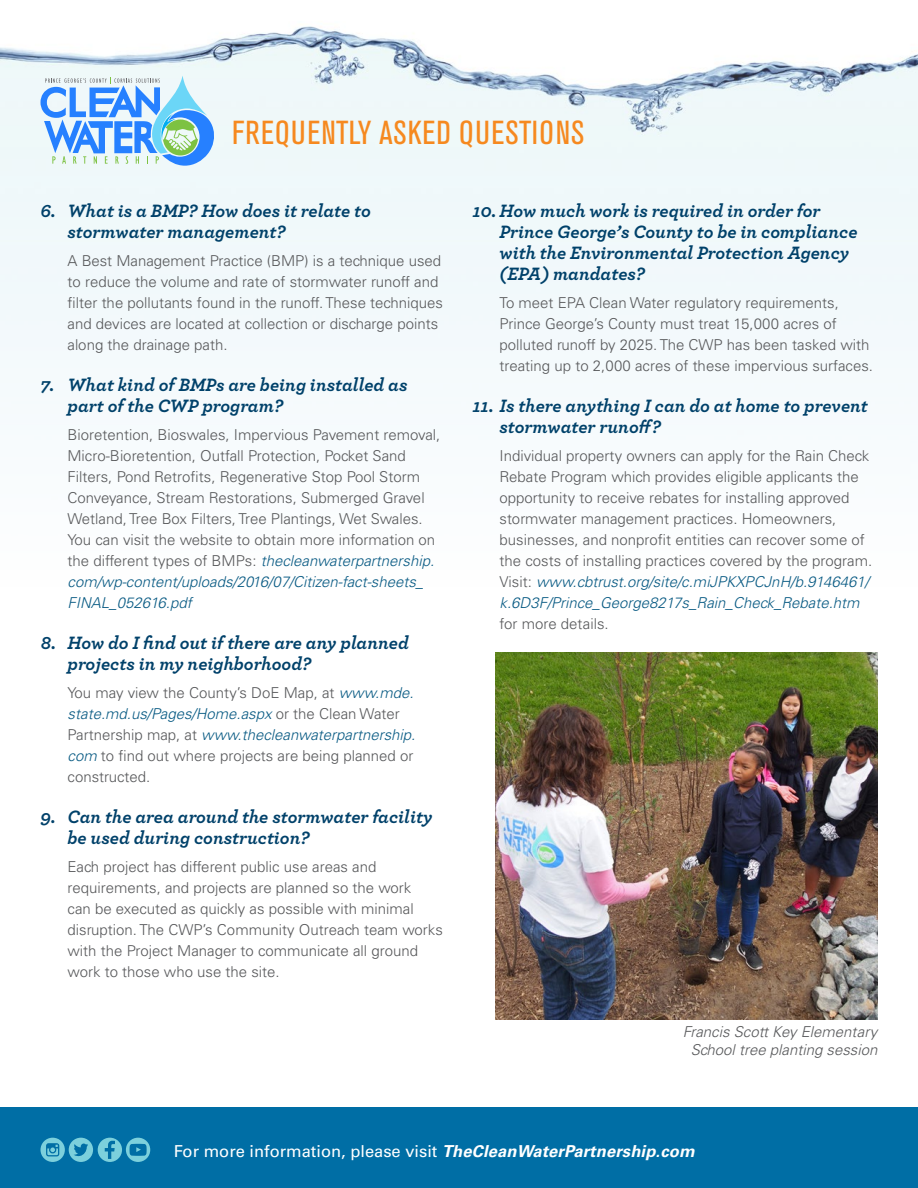
<style>
.page{position:relative;width:918px;height:1188px;background:#fff}
.page>*{position:absolute;margin:0;border:0;box-sizing:border-box;transform-origin:0 0}
.t1{font:condensed 33px "Akzidenz Grotesk BE";letter-spacing:.03em;color:#f6891f}
.FAQ-question{font:italic 700 18.75px/21px "Archer";color:#00416a}
.t2{font:16.5px "Univers LT Std";color:#fff}
.FAQ-answer{font:300 15px/21px "Univers LT Std";color:#57585a}
.FAQ-answer-2{font:italic 300 15px/18px "Univers LT Std";color:#57585a;text-align:center}
.s1{font-style:italic;color:#085a83}
.s2{font-weight:700;font-style:italic}
</style>
<div class="page">
<img style="left:0;top:26px;width:918px;height:347px">
<svg style="left:41px;top:76px;width:178px;height:90px"></svg>
<div style="left:0;top:1107px;width:918px;height:81px;background:#006ea5"></div>
<svg style="left:40px;top:1138px;width:110px;height:24px"></svg>
<img style="left:496px;top:652px;width:382px;height:368px">
<h1 class="t1" style="left:232px;top:115px;width:354px">FREQUENTLY ASKED QUESTIONS</h1>
<p class="FAQ-question" style="left:68px;top:199px;width:305px;text-indent:-27px">6. What is a BMP? How does it relate to stormwater management?</p>
<p class="FAQ-answer" style="left:68px;top:250px;width:377px">A Best Management Practice (BMP) is a technique used to reduce the volume and rate of stormwater runoff and filter the pollutants found in the runoff. These techniques and devices are located at collection or discharge points along the drainage path.</p>
<p class="FAQ-question" style="left:68px;top:373px;width:342px;text-indent:-27px">7. What kind of BMPs are being installed as part of the CWP program?</p>
<p class="FAQ-answer" style="left:68px;top:424px;width:374px">Bioretention, Bioswales, Impervious Pavement removal, Micro-Bioretention, Outfall Protection, Pocket Sand Filters, Pond Retrofits, Regenerative Stop Pool Storm Conveyance, Stream Restorations, Submerged Gravel Wetland, Tree Box Filters, Tree Plantings, Wet Swales.<br>You can visit the website to obtain more information on the different types of BMPs: <span class="s1">thecleanwaterpartnership. com/wp-content/uploads/2016/07/Citizen-fact-sheets_ FINAL_052616.pdf</span></p>
<p class="FAQ-question" style="left:68px;top:631px;width:343px;text-indent:-27px">8. How do I find out if there are any planned projects in my neighborhood?</p>
<p class="FAQ-answer" style="left:68px;top:682px;width:349px">You may view the County’s DoE Map, at <span class="s1">www.mde. state.md.us/Pages/Home.aspx</span> or the Clean Water Partnership map, at <span class="s1">www.thecleanwaterpartnership. com</span> to find out where projects are being planned or constructed.</p>
<p class="FAQ-question" style="left:68px;top:805px;width:366px;text-indent:-27px">9. Can the area around the stormwater facility be used during construction?</p>
<p class="FAQ-answer" style="left:68px;top:856px;width:377px">Each project has different public use areas and requirements, and projects are planned so the work<br>can be executed as quickly as possible with minimal disruption. The CWP’s Community Outreach team works with the Project Manager to communicate all ground work to those who use the site.</p>
<p class="FAQ-question" style="left:500px;top:199px;width:360px;text-indent:-27px">10. How much work is required in order for Prince George’s County to be in compliance with the Environmental Protection Agency (EPA) mandates?</p>
<p class="FAQ-answer" style="left:500px;top:292px;width:375px">To meet EPA Clean Water regulatory requirements, Prince George’s County must treat 15,000 acres of polluted runoff by 2025. The CWP has been tasked with treating up to 2,000 acres of these impervious surfaces.</p>
<p class="FAQ-question" style="left:500px;top:394px;width:370px;text-indent:-27px">11. Is there anything I can do at home to prevent stormwater runoff?</p>
<p class="FAQ-answer" style="left:500px;top:445px;width:374px">Individual property owners can apply for the Rain Check Rebate Program which provides eligible applicants the opportunity to receive rebates for installing approved stormwater management practices. Homeowners, businesses, and nonprofit entities can recover some of the costs of installing practices covered by the program.<br>Visit: <span class="s1">www.cbtrust.org/site/c.miJPKXPCJnH/b.9146461/ k.6D3F/Prince_George8217s_Rain_Check_Rebate.htm </span>for more details.</p>
<p class="FAQ-answer-2" style="left:683px;top:1023px;width:196px">Francis Scott Key Elementary<br>School tree planting session</p>
<p class="t2" style="left:174px;top:1141px;width:522px">For more information, please visit <span class="s2">TheCleanWaterPartnership.com</span></p>
</div>
